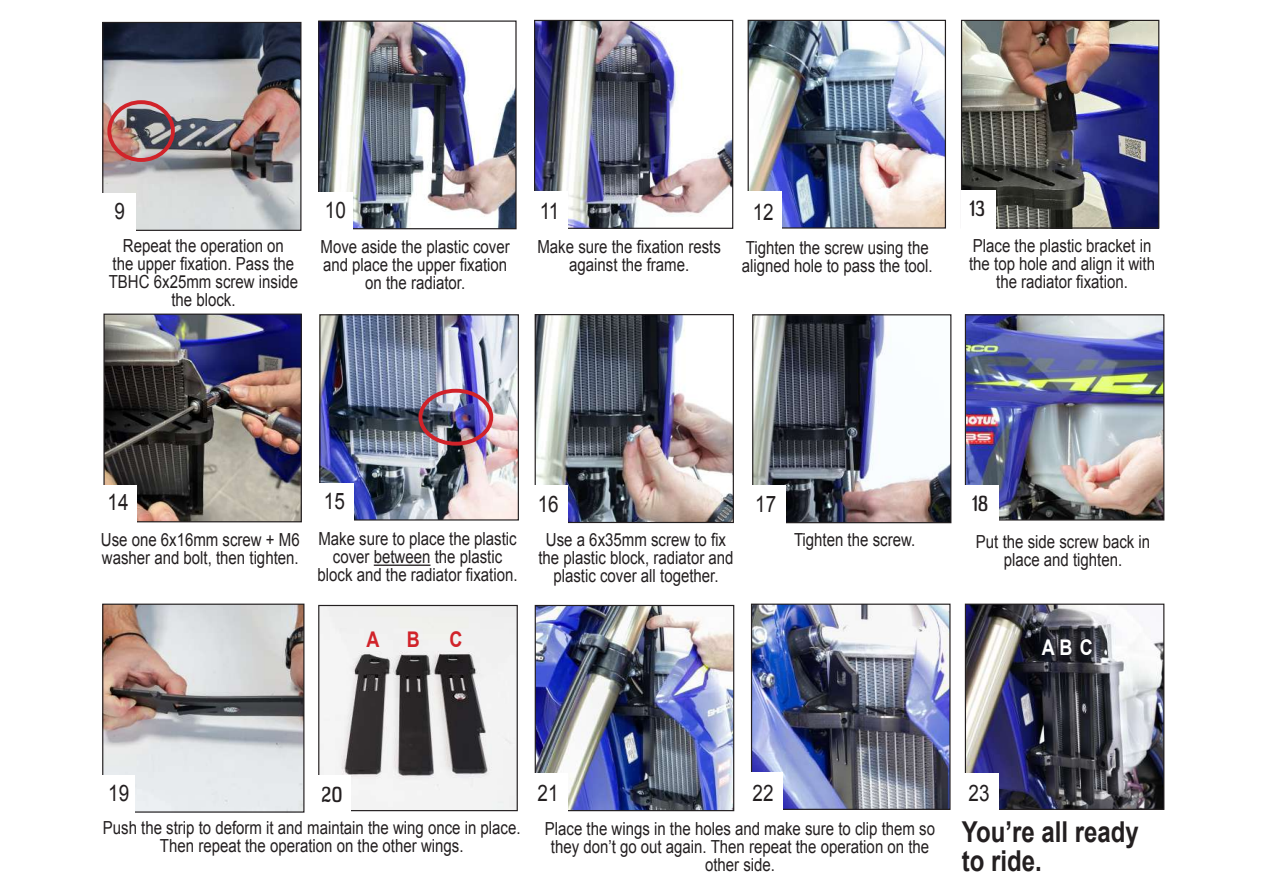
<style>
.page{position:relative;width:1263px;height:893px;background:#fff}
.page>*{position:absolute;margin:0;border:0;box-sizing:border-box;transform-origin:0 0}
.t1{font:700 28.8px/28.8px "Arial";color:#231f20;scale:.83 1}
.t2{font:22.65px "Arial";color:#231f20;scale:.83 1}
.t3{font:22.65px "Headlight Rg";color:#231f20;scale:.83 1}
.t4{font:700 21.6px "Arial";color:#d1232a;scale:.83 1}
.t5{font:700 21.6px "Arial";color:#fff;scale:.83 1}
.t6{font:18px/18px "Arial";color:#231f20;text-align:center;scale:.83 1}
</style>
<div class="page">
<img style="left:537px;top:607px;width:195px;height:202px">
<div style="left:535px;top:605px;width:199px;height:206px;border:1px solid #231f20"></div>
<img style="left:753px;top:606px;width:195px;height:202px">
<div style="left:751px;top:604px;width:199px;height:206px;border:1px solid #231f20"></div>
<img style="left:967px;top:316px;width:195px;height:203px">
<div style="left:965px;top:314px;width:199px;height:207px;border:1px solid #231f20"></div>
<img style="left:750px;top:22px;width:194px;height:205px">
<div style="left:748px;top:20px;width:198px;height:209px;border:1px solid #231f20"></div>
<img style="left:536px;top:22px;width:195px;height:205px">
<div style="left:534px;top:20px;width:199px;height:209px;border:1px solid #231f20"></div>
<img style="left:963px;top:22px;width:194px;height:205px">
<div style="left:961px;top:20px;width:198px;height:209px;border:1px solid #231f20"></div>
<img style="left:105px;top:316px;width:195px;height:204px">
<div style="left:103px;top:314px;width:199px;height:208px;border:1px solid #231f20"></div>
<img style="left:321px;top:316px;width:196px;height:203px">
<div style="left:319px;top:314px;width:200px;height:207px;border:1px solid #231f20"></div>
<img style="left:104px;top:24px;width:195px;height:205px">
<div style="left:102px;top:22px;width:199px;height:209px;border:1px solid #231f20"></div>
<img style="left:320px;top:22px;width:195px;height:205px">
<div style="left:318px;top:20px;width:199px;height:209px;border:1px solid #231f20"></div>
<div style="left:101px;top:193px;width:35px;height:39px;background:#fff"></div>
<div style="left:533px;top:191px;width:35px;height:39px;background:#fff"></div>
<div style="left:747px;top:191px;width:35px;height:39px;background:#fff"></div>
<div style="left:318px;top:192px;width:35px;height:39px;background:#fff"></div>
<hr style="left:374px;top:565px;width:56px;height:1px;background:#231f20">
<img style="left:537px;top:316px;width:195px;height:205px">
<div style="left:535px;top:314px;width:199px;height:209px;border:1px solid #231f20"></div>
<div style="left:961px;top:190px;width:35px;height:39px;background:#fff"></div>
<div style="left:418px;top:389px;width:75px;height:57px;border:4px solid #d1232a;border-radius:50%"></div>
<div style="left:107px;top:100px;width:68px;height:62px;border:4px solid #d1232a;border-radius:50%"></div>
<img style="left:754px;top:316px;width:195px;height:205px">
<div style="left:752px;top:314px;width:199px;height:209px;border:1px solid #231f20"></div>
<div style="left:964px;top:485px;width:35px;height:39px;background:#fff"></div>
<img style="left:320px;top:607px;width:196px;height:202px">
<div style="left:318px;top:605px;width:200px;height:206px;border:1px solid #231f20"></div>
<img style="left:104px;top:606px;width:198px;height:205px">
<div style="left:102px;top:604px;width:202px;height:209px;border:1px solid #231f20"></div>
<div style="left:100px;top:775px;width:35px;height:39px;background:#fff"></div>
<div style="left:317px;top:775px;width:34px;height:38px;background:#fff"></div>
<div style="left:534px;top:773px;width:34px;height:39px;background:#fff"></div>
<div style="left:102px;top:485px;width:35px;height:39px;background:#fff"></div>
<div style="left:751px;top:485px;width:35px;height:39px;background:#fff"></div>
<div style="left:748px;top:772px;width:35px;height:39px;background:#fff"></div>
<div style="left:319px;top:483px;width:34px;height:39px;background:#fff"></div>
<div style="left:533px;top:485px;width:35px;height:39px;background:#fff"></div>
<img style="left:967px;top:606px;width:195px;height:202px">
<div style="left:965px;top:604px;width:199px;height:206px;border:1px solid #231f20"></div>
<div style="left:964px;top:773px;width:34px;height:39px;background:#fff"></div>
<p class="t2" style="left:115px;top:196px;width:14px">9</p>
<p class="t2" style="left:325px;top:196px;width:27px">10</p>
<p class="t2" style="left:540px;top:196px;width:25px">11</p>
<p class="t2" style="left:753px;top:197px;width:27px">12</p>
<p class="t6" style="left:109px;top:237px;width:229px">Repeat the operation on<br>the upper fixation. Pass the<br>TBHC 6x25mm screw inside the block.</p>
<p class="t6" style="left:321px;top:238px;width:229px">Move aside the plastic cover and place the upper fixation on the radiator.</p>
<p class="t6" style="left:537px;top:238px;width:222px">Make sure the fixation rests against the frame.</p>
<p class="t6" style="left:742px;top:239px;width:232px;text-align:left">Tighten the screw using the aligned hole to pass the tool.</p>
<p class="t3" style="left:970px;top:195px;width:20px">13</p>
<p class="t6" style="left:969px;top:236px;width:226px">Place the plastic bracket in the top hole and align it with the radiator fixation.</p>
<p class="t2" style="left:324px;top:486px;width:27px">15</p>
<p class="t2" style="left:108px;top:487px;width:27px">14</p>
<p class="t2" style="left:755px;top:489px;width:27px">17</p>
<p class="t6" style="left:538px;top:531px;width:237px">Use a 6x35mm screw to fix the plastic block, radiator and plastic cover all together.</p>
<p class="t2" style="left:538px;top:490px;width:27px">16</p>
<p class="t6" style="left:317px;top:530px;width:243px">Make sure to place the plastic cover between the plastic block and the radiator fixation.</p>
<p class="t6" style="left:101px;top:531px;width:241px;text-align:left">Use one 6x16mm screw + M6 washer and bolt, then tighten.</p>
<p class="t6" style="left:794px;top:531px;width:147px">Tighten the screw.</p>
<p class="t3" style="left:972px;top:489px;width:21px">18</p>
<p class="t6" style="left:976px;top:533px;width:211px">Put the side screw back in place and tighten.</p>
<p class="t4" style="left:366px;top:625px;width:17px">A</p>
<p class="t4" style="left:407px;top:625px;width:17px">B</p>
<p class="t4" style="left:449px;top:625px;width:17px">C</p>
<p class="t5" style="left:1042px;top:633px;width:63px">ABC</p>
<p class="t2" style="left:108px;top:778px;width:27px">19</p>
<p class="t3" style="left:321px;top:780px;width:28px">20</p>
<p class="t2" style="left:537px;top:778px;width:27px">21</p>
<p class="t2" style="left:752px;top:778px;width:27px">22</p>
<p class="t6" style="left:545px;top:820px;width:472px">Place the wings in the holes and make sure to clip them so they don’t go out again. Then repeat the operation on the other side.</p>
<p class="t6" style="left:103px;top:819px;width:505px">Push the strip to deform it and maintain the wing once in place.<br>Then repeat the operation on the other wings.</p>
<p class="t2" style="left:969px;top:778px;width:27px">23</p>
<h1 class="t1" style="left:962px;top:818px;width:215px">You’re all ready to ride.</h1>
</div>
